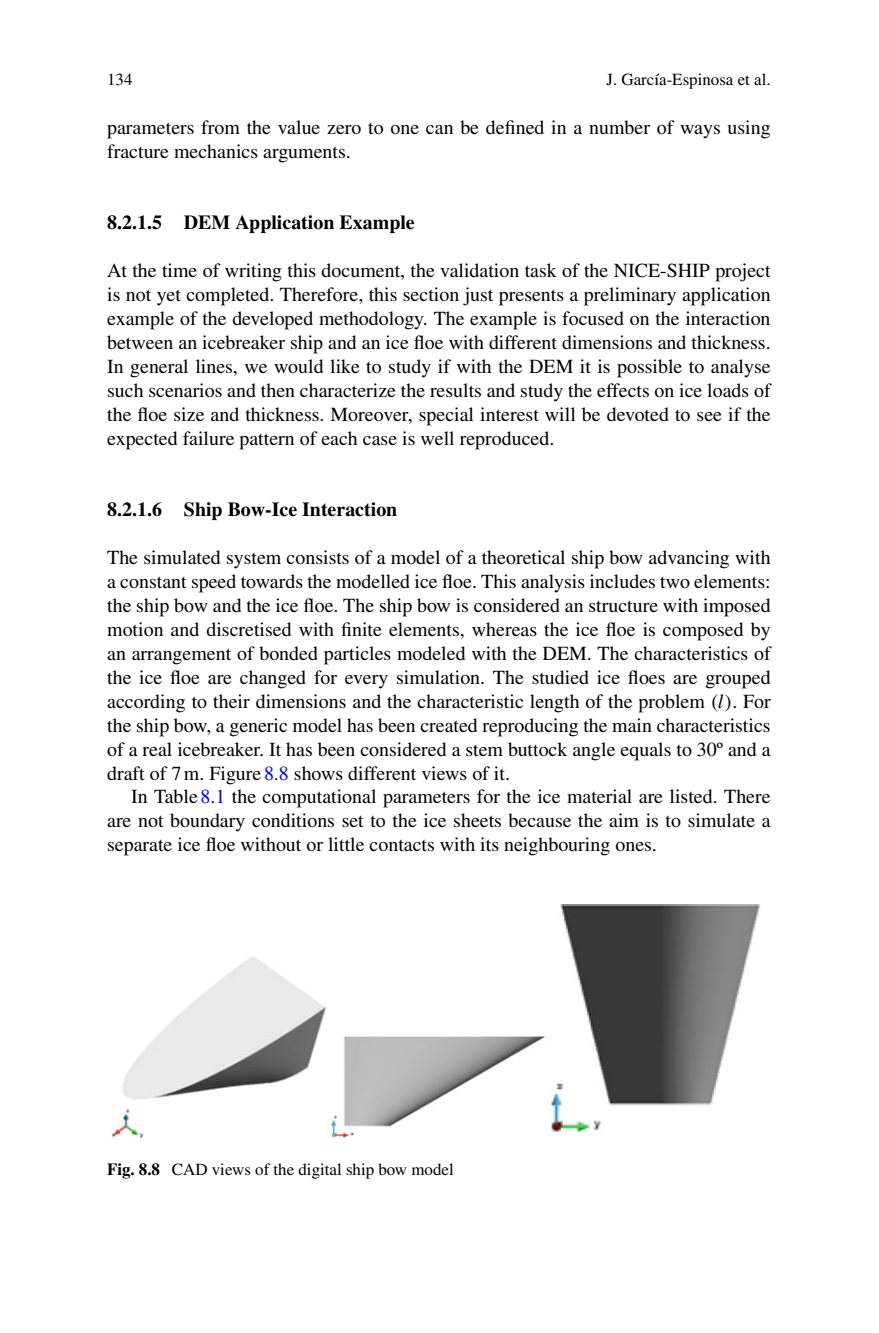
<style>
.page{position:relative;width:879px;height:1333px;background:#fff}
.page>*{position:absolute;margin:0;border:0;box-sizing:border-box;transform-origin:0 0}
.t1{font:20px/24px "Times Roman 6";color:#000;text-align:justify}
.t2{font:20px "Times Bold 42";color:#000}
.t3{font:17px "Times Roman 6";color:#000}
.s1{font-family:"MTMI4"}
.s2{font-family:"Times Italic 2"}
.s3{color:#00f}
.s4{font-family:"Times Bold 42"}
</style>
<div class="page">
<img style="left:112px;top:904px;width:649px;height:235px">
<p class="t3" style="left:107px;top:73px;width:27px">134</p>
<p class="t3" style="left:606px;top:73px;width:166px">J. García-Espinosa et al.</p>
<p class="t1" style="left:107px;top:117px;width:665px">parameters from the value zero to one can be defined in a number of ways using fracture mechanics arguments.</p>
<p class="t2" style="left:107px;top:215px;width:309px">8.2.1.5 DEM Application Example</p>
<p class="t1" style="left:107px;top:260px;width:665px">At the time of writing this document, the validation task of the NICE-SHIP project is not yet completed. Therefore, this section just presents a preliminary application example of the developed methodology. The example is focused on the interaction between an icebreaker ship and an ice floe with different dimensions and thickness.<br>In general lines, we would like to study if with the DEM it is possible to analyse such scenarios and then characterize the results and study the effects on ice loads of the floe size and thickness. Moreover, special interest will be devoted to see if the expected failure pattern of each case is well reproduced.</p>
<p class="t2" style="left:107px;top:502px;width:292px">8.2.1.6 Ship Bow-Ice Interaction</p>
<p class="t1" style="left:107px;top:547px;width:665px">The simulated system consists of a model of a theoretical ship bow advancing with a constant speed towards the modelled ice floe. This analysis includes two elements: the ship bow and the ice floe. The ship bow is considered an structure with imposed motion and discretised with finite elements, whereas the ice floe is composed by an arrangement of bonded particles modeled with the DEM. The characteristics of the ice floe are changed for every simulation. The studied ice floes are grouped according to their dimensions and the characteristic length of the problem <span class="s1">(</span><span class="s2">l</span><span class="s1">)</span>. For the ship bow, a generic model has been created reproducing the main characteristics of a real icebreaker. It has been considered a stem buttock angle equals to 30º and a draft of 7 m. Figure <span class="s3">8.8</span> shows different views of it.</p>
<p class="t1" style="left:107px;top:786px;width:665px;text-indent:24px">In Table <span class="s3">8.1</span> the computational parameters for the ice material are listed. There are not boundary conditions set to the ice sheets because the aim is to simulate a separate ice floe without or little contacts with its neighbouring ones.</p>
<p class="t3" style="left:107px;top:1162px;width:348px"><span class="s4">Fig. 8.8</span> CAD views of the digital ship bow model</p>
</div>
